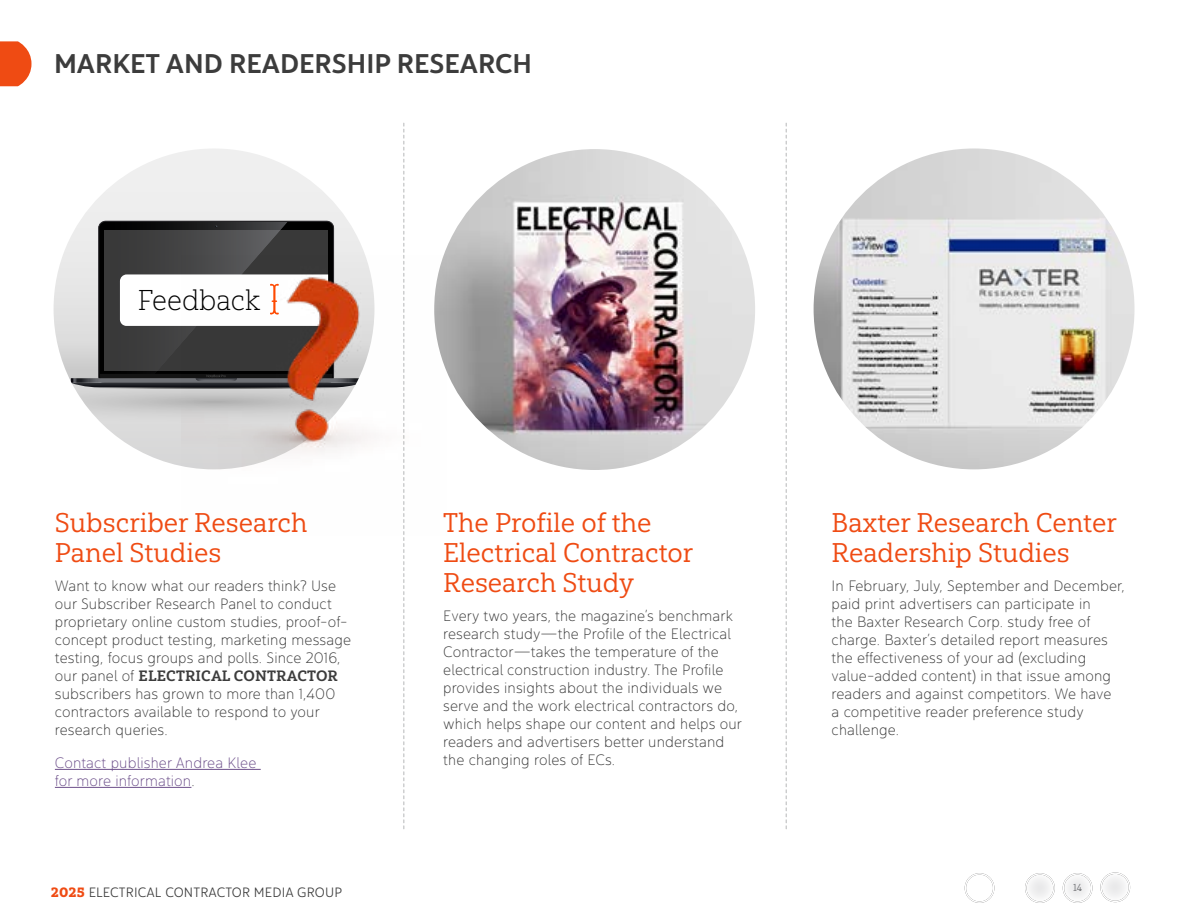
<style>
.page{position:relative;width:1188px;height:918px;background:#fff}
.page>*{position:absolute;margin:0;border:0;box-sizing:border-box;transform-origin:0 0}
.t1{font:28.65px "Yorkten Slab Nor Thi";color:#000}
.t2{font:27px/30px "Yorkten Slab Nor Reg";color:#ef4b13}
.t3{font:27px "Yorkten Nor Med";color:#3c3c3c}
.t4{font:15px/18px "Yorkten Nor Thi";letter-spacing:.01em;color:#3c3c3c}
.t5{font:15px/18px "Yorkten Nor Thi";letter-spacing:.01em;color:#6c4f8a}
.t6{font:15px "Yorkten Slab Nor Bol";letter-spacing:.01em;color:#3c3c3c}
.t7{font:13.5px "Yorkten Nor Lig";letter-spacing:.01em;color:#3c3c3c}
.t8{font:10.2px "Yorkten Slab Nor Boo";color:#6d6e71}
.s1{font-family:"Yorkten Nor Thi"}
.s2{color:#3c3c3c}
.s3{font-family:"Yorkten Slab";font-weight:900;font-stretch:expanded;color:#ef4b13}
.s4{font-family:"Yorkten Slab Nor Thi"}
</style>
<div class="page">
<svg style="left:0;top:41px;width:32px;height:45px"></svg>
<hr style="left:55px;top:769px;width:206px;height:1px;background:#6c4f8a">
<hr style="left:55px;top:787px;width:136px;height:1px;background:#6c4f8a">
<svg style="left:403px;top:123px;width:1px;height:706px"></svg>
<svg style="left:786px;top:123px;width:1px;height:706px"></svg>
<img style="left:434px;top:149px;width:321px;height:321px;border-radius:160px">
<img style="left:814px;top:148px;width:321px;height:321px;border-radius:160px">
<svg style="left:80px;top:149px;width:268px;height:73px"></svg>
<svg style="left:54px;top:222px;width:311px;height:244px"></svg>
<img style="left:182px;top:256px;width:264px;height:280px">
<div style="left:951px;top:860px;width:55px;height:44px;background:#000;opacity:.75"></div>
<div style="left:1049px;top:860px;width:55px;height:44px;background:#000;opacity:.75"></div>
<div style="left:1011px;top:860px;width:56px;height:44px;background:#000;opacity:.75"></div>
<div style="left:1087px;top:860px;width:55px;height:43px;background:#000;opacity:.75"></div>
<h2 class="t3" style="left:54px;top:46px;width:480px">MARKET AND READERSHIP RESEARCH</h2>
<h1 class="t1" style="left:138px;top:284px;width:124px">Feedback</h1>
<h2 class="t2" style="left:55px;top:508px;width:254px">Subscriber Research<br>Panel Studies</h2>
<p class="t4" style="left:55px;top:577px;width:298px">Want to know what our readers think? Use our Subscriber Research Panel to conduct proprietary online custom studies, proof-of&shy;concept product testing, marketing message testing, focus groups and polls. Since 2016,</p>
<p class="t6" style="left:55px;top:666px;width:285px"><span class="s1">our panel of</span> ELECTRICAL CONTRACTOR</p>
<p class="t4" style="left:55px;top:685px;width:282px">subscribers has grown to more than 1,400 contractors available to respond to your research queries.</p>
<p class="t5" style="left:55px;top:754px;width:203px">Contact publisher Andrea Klee for more information<span class="s2">.</span></p>
<p class="t7" style="left:51px;top:884px;width:293px"><span class="s3">2025</span> ELECTRICAL CONTRACTOR MEDIA GROUP</p>
<h2 class="t2" style="left:443px;top:508px;width:252px">The Profile of the<br>Electrical Contractor<br>Research Study</h2>
<p class="t4" style="left:443px;top:607px;width:300px">Every two years, the magazine’s benchmark research study<span class="s4">—</span>the Profile of the Electrical Contractor<span class="s4">—</span>takes the temperature of the electrical construction industry. The Profile provides insights about the individuals we serve and the work electrical contractors do, which helps shape our content and helps our readers and advertisers better understand the changing roles of ECs.</p>
<h2 class="t2" style="left:832px;top:508px;width:287px">Baxter Research Center<br>Readership Studies</h2>
<p class="t4" style="left:832px;top:577px;width:295px">In February, July, September and December, paid print advertisers can participate in<br>the Baxter Research Corp. study free of charge. Baxter’s detailed report measures the effectiveness of your ad (excluding value-added content) in that issue among readers and against competitors. We have<br>a competitive reader preference study challenge.</p>
<p class="t8" style="left:1073px;top:882px;width:11px">14</p>
</div>
